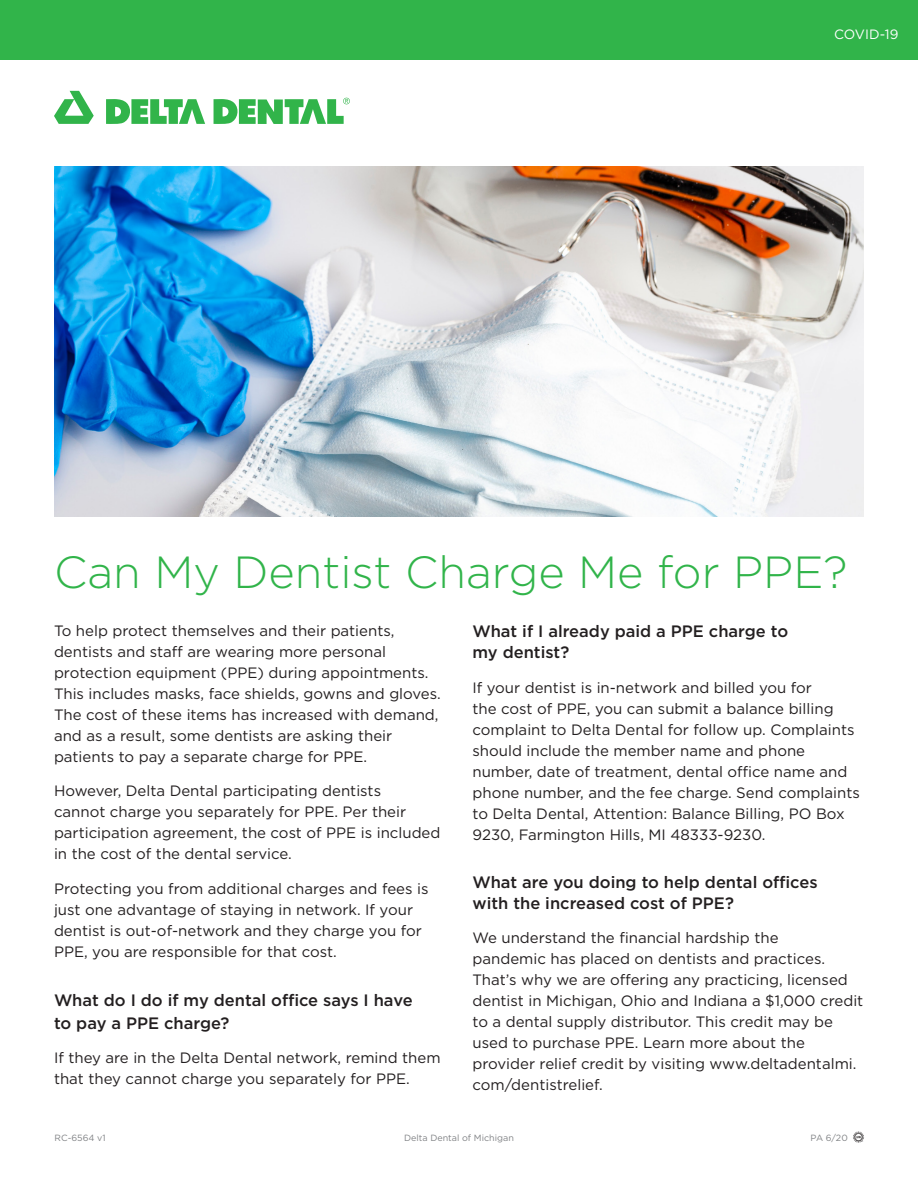
<style>
.page{position:relative;width:918px;height:1188px;background:#fff}
.page>*{position:absolute;margin:0;border:0;box-sizing:border-box;transform-origin:0 0}
.t1{font:300 45px "Gotham";color:#31b44a}
.t2{font:500 16.5px/21px "Gotham";color:#231f20}
.t3{font:15px/21px "Gotham";color:#231f20}
.t4{font:13.5px "Gotham";letter-spacing:.005em;color:#fff}
.BODY{font:9px "Gotham";color:#808285}
</style>
<div class="page">
<img style="left:55px;top:166px;width:808px;height:350px">
<div style="left:0;top:0;width:918px;height:60px;background:#31b44a"></div>
<svg style="left:54px;top:91px;width:40px;height:33px"></svg>
<svg style="left:106px;top:99px;width:99px;height:25px"></svg>
<svg style="left:214px;top:98px;width:136px;height:26px"></svg>
<svg style="left:853px;top:1131px;width:11px;height:12px"></svg>
<p class="t4" style="left:834px;top:26px;width:66px">COVID-19</p>
<p class="t1" style="left:54px;top:543px;width:795px">Can My Dentist Charge Me for PPE?</p>
<p class="t3" style="left:54px;top:620px;width:388px">To help protect themselves and their patients, dentists and staff are wearing more personal protection equipment (PPE) during appointments.<br>This includes masks, face shields, gowns and gloves.<br>The cost of these items has increased with demand, and as a result, some dentists are asking their patients to pay a separate charge for PPE.</p>
<p class="t3" style="left:54px;top:780px;width:388px">However, Delta Dental participating dentists<br>cannot charge you separately for PPE. Per their participation agreement, the cost of PPE is included in the cost of the dental service.</p>
<p class="t3" style="left:54px;top:878px;width:376px">Protecting you from additional charges and fees is just one advantage of staying in network. If your dentist is out-of-network and they charge you for PPE, you are responsible for that cost.</p>
<p class="t2" style="left:54px;top:989px;width:360px;line-height:22.5px">What do I do if my dental office says I have to pay a PPE charge?</p>
<p class="t3" style="left:54px;top:1047px;width:388px">If they are in the Delta Dental network, remind them that they cannot charge you separately for PPE.</p>
<p class="t2" style="left:472px;top:621px;width:317px">What if I already paid a PPE charge to my dentist?</p>
<p class="t3" style="left:472px;top:677px;width:389px">If your dentist is in-network and billed you for<br>the cost of PPE, you can submit a balance billing complaint to Delta Dental for follow up. Complaints should include the member name and phone number, date of treatment, dental office name and phone number, and the fee charge. Send complaints to Delta Dental, Attention: Balance Billing, PO Box 9230, Farmington Hills, MI 48333-9230.</p>
<p class="t2" style="left:472px;top:871px;width:347px">What are you doing to help dental offices with the increased cost of PPE?</p>
<p class="t3" style="left:472px;top:927px;width:392px">We understand the financial hardship the<br>pandemic has placed on dentists and practices.<br>That’s why we are offering any practicing, licensed dentist in Michigan, Ohio and Indiana a $1,000 credit to a dental supply distributor. This credit may be used to purchase PPE. Learn more about the provider relief credit by visiting www.deltadentalmi. com/dentistrelief.</p>
<p class="BODY" style="left:55px;top:1132px;width:53px">RC-6564 v1</p>
<p class="BODY" style="left:404px;top:1132px;width:111px">Delta Dental of Michigan</p>
<p class="BODY" style="left:811px;top:1132px;width:39px">PA 6/20</p>
</div>
